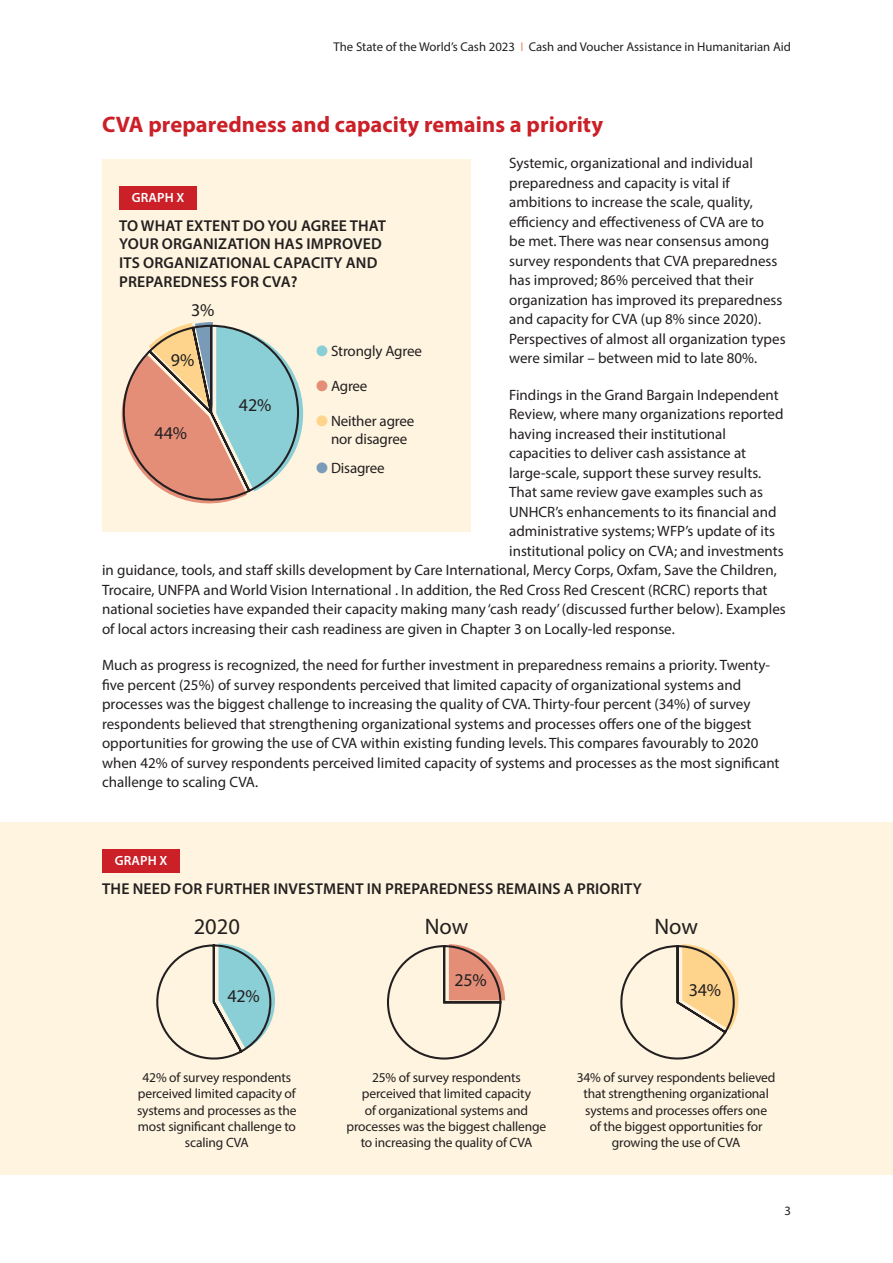
<style>
.page{position:relative;width:893px;height:1263px;background:#fff}
.page>*{position:absolute;margin:0;border:0;box-sizing:border-box;transform-origin:0 0}
.t1{font:700 22.5px "Myriad Pro";letter-spacing:.005em;color:#cb2028}
.t2{font:22.5px "Myriad Pro";color:#231f20}
.t3{font:18px "Myriad Pro";letter-spacing:-.01em;color:#231f20}
.t4{font:600 15.75px/18.8px "Myriad Pro";letter-spacing:.01em;color:#231f20}
.t5{font:15px/19.5px "Myriad Pro";color:#231f20}
.t6{font:13.5px/16.2px "Myriad Pro";letter-spacing:-.01em;color:#231f20;text-align:center}
.t7{font:600 13.35px "Myriad Pro";letter-spacing:.01em;color:#fff}
.t8{font:12.75px "Myriad Pro";color:#231f20}
.s1{color:#e48e78}
.s2{color:#8acfd6}
.s3{color:#fed48c}
.s4{color:#7a9cb9}
</style>
<div class="page">
<div style="left:102px;top:159px;width:369px;height:372px;background:#fef4df"></div>
<div style="left:0;top:823px;width:893px;height:352px;background:#fef4df"></div>
<div style="left:119px;top:186px;width:78px;height:23px;background:#cb2028"></div>
<div style="left:102px;top:850px;width:78px;height:23px;background:#cb2028"></div>
<svg style="left:121px;top:322px;width:182px;height:182px"></svg>
<svg style="left:156px;top:943px;width:119px;height:117px"></svg>
<svg style="left:387px;top:944px;width:118px;height:116px"></svg>
<svg style="left:620px;top:944px;width:118px;height:116px"></svg>
<p class="t8" style="left:334px;top:39px;width:459px">The State of the World’s Cash 2023 <span class="s1">I</span> Cash and Voucher Assistance in Humanitarian Aid</p>
<p class="t1" style="left:102px;top:109px;width:503px">CVA preparedness and capacity remains a priority</p>
<p class="t5" style="left:509px;top:153px;width:278px">Systemic, organizational and individual preparedness and capacity is vital if ambitions to increase the scale, quality, efficiency and effectiveness of CVA are to<br>be met. There was near consensus among survey respondents that CVA preparedness has improved; 86% perceived that their organization has improved its preparedness and capacity for CVA (up 8% since 2020).<br>Perspectives of almost all organization types were similar – between mid to late 80%.</p>
<p class="t5" style="left:509px;top:385px;width:271px">Findings in the Grand Bargain Independent</p>
<p class="t5" style="left:509px;top:404px;width:276px">Review, where many organizations reported</p>
<p class="t5" style="left:509px;top:424px;width:218px">having increased their institutional</p>
<p class="t5" style="left:509px;top:443px;width:238px">capacities to deliver cash assistance at</p>
<p class="t5" style="left:509px;top:463px;width:254px">large-scale, support these survey results.</p>
<p class="t5" style="left:509px;top:482px;width:255px">That same review gave examples such as</p>
<p class="t5" style="left:509px;top:502px;width:269px">UNHCR’s enhancements to its financial and</p>
<p class="t5" style="left:509px;top:521px;width:267px">administrative systems; WFP’s update of its</p>
<p class="t5" style="left:509px;top:541px;width:276px">institutional policy on CVA; and investments</p>
<p class="t5" style="left:102px;top:560px;width:676px">in guidance, tools, and staff skills development by Care International, Mercy Corps, Oxfam, Save the Children,</p>
<p class="t5" style="left:102px;top:580px;width:667px">Trocaire, UNFPA and World Vision International . In addition, the Red Cross Red Crescent (RCRC) reports that</p>
<p class="t5" style="left:102px;top:599px;width:685px">national societies have expanded their capacity making many ‘cash ready’ (discussed further below). Examples</p>
<p class="t5" style="left:102px;top:619px;width:574px">of local actors increasing their cash readiness are given in Chapter 3 on Locally-led response.</p>
<p class="t5" style="left:102px;top:655px;width:679px">Much as progress is recognized, the need for further investment in preparedness remains a priority. Twenty&shy;five percent (25%) of survey respondents perceived that limited capacity of organizational systems and processes was the biggest challenge to increasing the quality of CVA. Thirty-four percent (34%) of survey respondents believed that strengthening organizational systems and processes offers one of the biggest opportunities for growing the use of CVA within existing funding levels. This compares favourably to 2020 when 42% of survey respondents perceived limited capacity of systems and processes as the most significant challenge to scaling CVA.</p>
<p class="t7" style="left:132px;top:189px;width:54px">GRAPH X</p>
<p class="t4" style="left:119px;top:216px;width:268px">TO WHAT EXTENT DO YOU AGREE THAT<br>YOUR ORGANIZATION HAS IMPROVED<br>ITS ORGANIZATIONAL CAPACITY AND<br>PREPAREDNESS FOR CVA?</p>
<p class="t3" style="left:191px;top:299px;width:25px">3%</p>
<p class="t5" style="left:316px;top:341px;width:107px"><span class="s2">●</span> Strongly Agree</p>
<p class="t5" style="left:316px;top:376px;width:53px"><span class="s1">●</span> Agree</p>
<p class="t5" style="left:316px;top:412px;width:100px;line-height:18px;text-align:center"><span class="s3">●</span> Neither agree nor disagree</p>
<p class="t5" style="left:316px;top:458px;width:70px"><span class="s4">●</span> Disagree</p>
<p class="t3" style="left:171px;top:349px;width:25px">9%</p>
<p class="t3" style="left:239px;top:394px;width:34px">42%</p>
<p class="t3" style="left:155px;top:422px;width:34px">44%</p>
<p class="t7" style="left:115px;top:852px;width:54px">GRAPH X</p>
<p class="t4" style="left:102px;top:879px;width:541px">THE NEED FOR FURTHER INVESTMENT IN PREPAREDNESS REMAINS A PRIORITY</p>
<p class="t2" style="left:194px;top:913px;width:48px">2020</p>
<p class="t2" style="left:425px;top:913px;width:45px">Now</p>
<p class="t2" style="left:654px;top:913px;width:45px">Now</p>
<p class="t3" style="left:227px;top:984px;width:34px">42%</p>
<p class="t3" style="left:454px;top:969px;width:34px">25%</p>
<p class="t3" style="left:689px;top:979px;width:34px">34%</p>
<p class="t6" style="left:137px;top:1069px;width:161px">42% of survey respondents perceived limited capacity of systems and processes as the most significant challenge to scaling CVA</p>
<p class="t6" style="left:347px;top:1069px;width:201px">25% of survey respondents perceived that limited capacity<br>of organizational systems and processes was the biggest challenge to increasing the quality of CVA</p>
<p class="t6" style="left:577px;top:1069px;width:200px">34% of survey respondents believed that strengthening organizational systems and processes offers one<br>of the biggest opportunities for growing the use of CVA</p>
<p class="t8" style="left:784px;top:1203px;width:8px">3</p>
</div>
